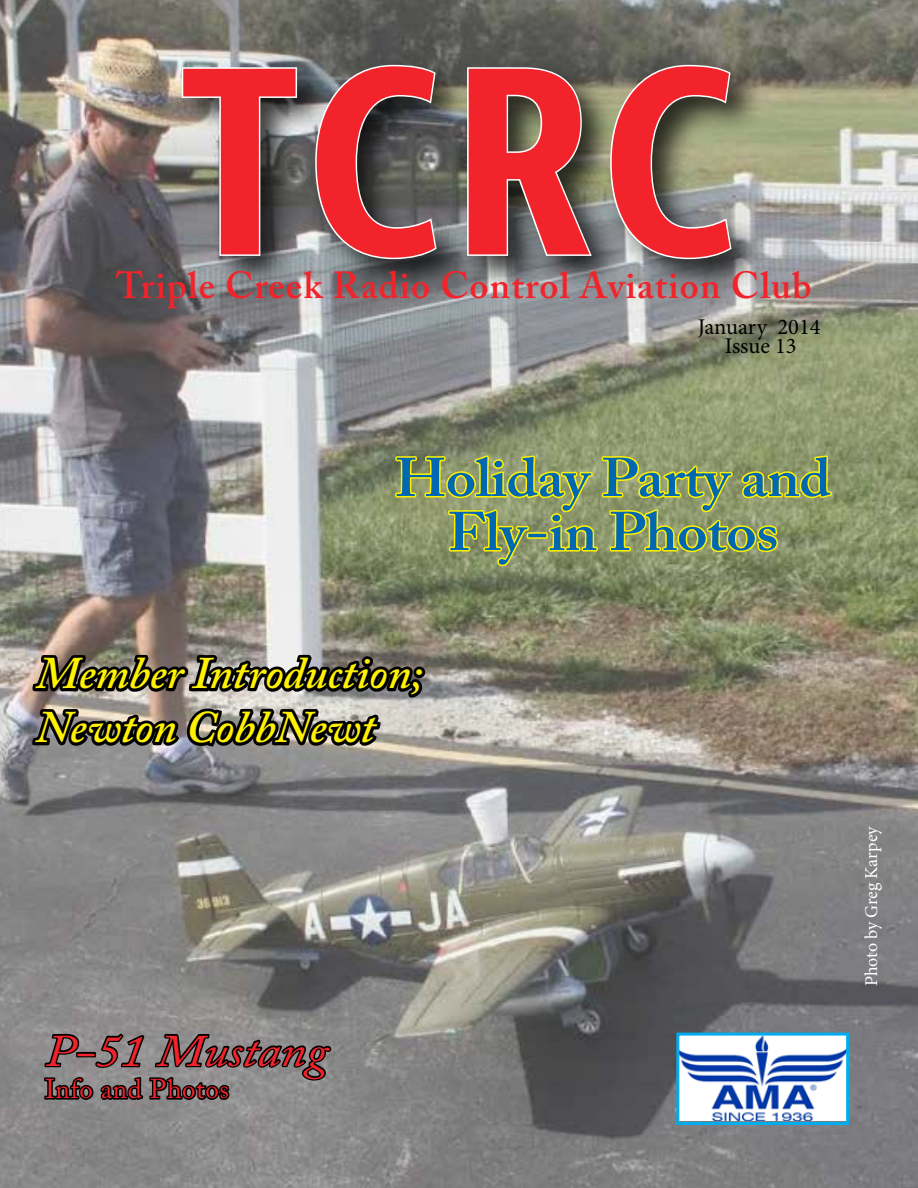
<style>
.page{position:relative;width:918px;height:1188px;background:#fff}
.page>*{position:absolute;margin:0;border:0;box-sizing:border-box;transform-origin:0 0}
.t1{font:247.5px "Charcoal CY";color:#f2232a;scale:.91 1}
.t2{font:600 54px/54px "Adobe Caslon Pro";letter-spacing:-.01em;color:#0067b3;text-align:center;scale:1.11 1}
.t3{font:italic 600 45px/54px "Adobe Caslon Pro";color:#fff200}
.t4{font:italic 45px "Adobe Caslon Pro";color:#f2232a;scale:1.11 1}
.t5{font:600 37.5px "Adobe Caslon Pro";letter-spacing:.03em;color:#f2232a}
.t6{font:27px "Adobe Caslon Pro";letter-spacing:.02em;color:#f2232a}
.t7{font:22.5px "Minion Pro";letter-spacing:-.005em;color:#000}
.t8{font:18px "Minion Pro";letter-spacing:-.005em;color:#fff}
</style>
<div class="page">
<img style="left:0;top:0;width:918px;height:1188px">
<svg style="left:43px;top:978px;width:290px;height:163px;background:#787777"></svg>
<img style="left:680px;top:1037px;width:165px;height:84px">
<div style="left:676px;top:1033px;width:173px;height:92px;border:3px solid #00aeef"></div>
<img style="left:29px;top:0;width:805px;height:749px">
<h1 class="t1" style="left:182px;top:7px;width:610px">TCRC</h1>
<p class="t5" style="left:116px;top:264px;width:697px">Triple Creek Radio Control Aviation Club</p>
<p class="t7" style="left:698px;top:312px;width:124px">January 2014</p>
<p class="t7" style="left:725px;top:331px;width:73px">Issue 13</p>
<h2 class="t2" style="left:395px;top:450px;width:394px">Holiday Party and<br>Fly-in Photos</h2>
<p class="t3" style="left:36px;top:646px;width:388px">Member Introduction;<br>Newton CobbNewt</p>
<p class="t4" style="left:45px;top:1024px;width:256px">P-51 Mustang</p>
<p class="t6" style="left:45px;top:1073px;width:186px">Info and Photos</p>
<p class="t8" style="left:859px;top:986px;width:162px;rotate:-90deg">Photo by Greg Karpey</p>
</div>
